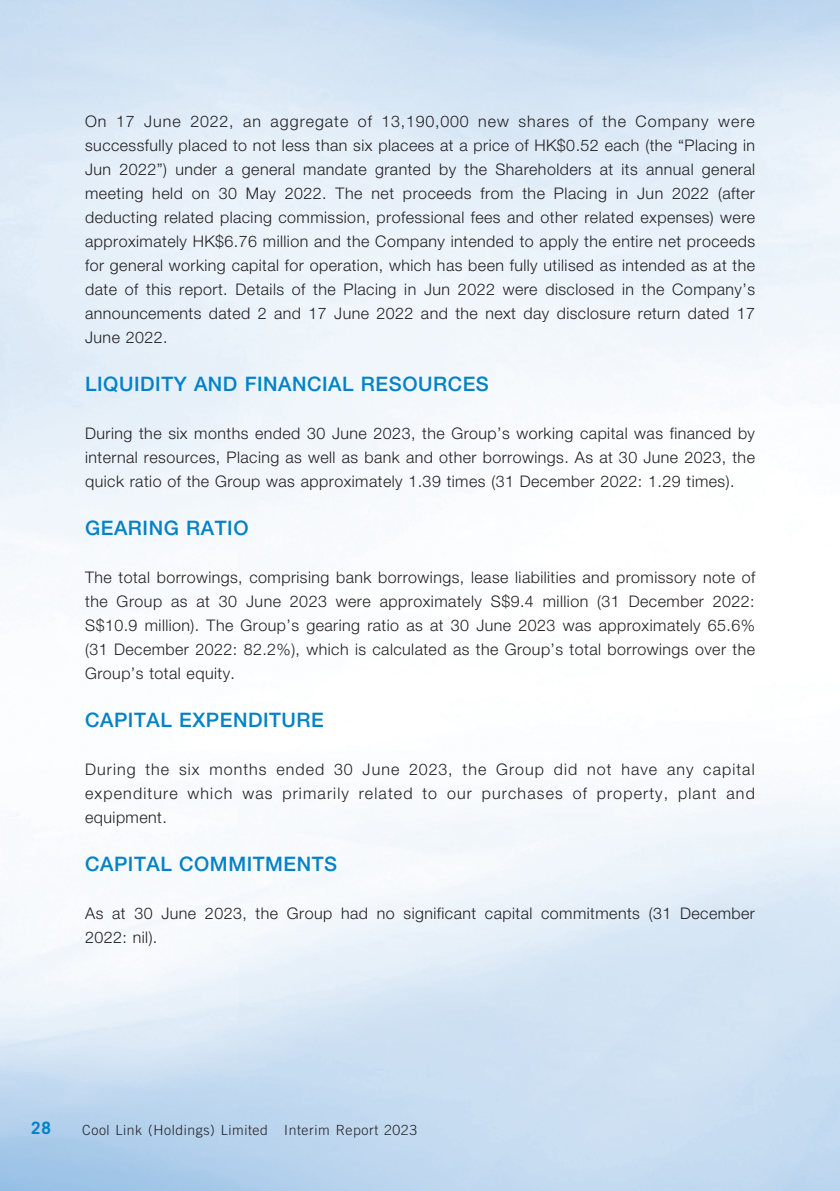
<style>
.page{position:relative;width:840px;height:1191px;background:#fff}
.page>*{position:absolute;margin:0;border:0;box-sizing:border-box;transform-origin:0 0}
.t1{font:500 20px "Helvetica Neue LT Std";letter-spacing:.03em;color:#0082c8}
.t2{font:700 17px "Trade Gothic LT Std";color:#0082c8}
.t3{font:300 16px/24px "Helvetica Neue LT Std";letter-spacing:.03em;color:#231f20;text-align:justify}
.t4{font:300 14px "Trade Gothic LT Std";letter-spacing:.04em;color:#231f20}
</style>
<div class="page">
<p class="t3" style="left:85px;top:109px;width:671px">On 17 June 2022, an aggregate of 13,190,000 new shares of the Company were successfully placed to not less than six placees at a price of HK$0.52 each (the “Placing in Jun 2022”) under a general mandate granted by the Shareholders at its annual general meeting held on 30 May 2022. The net proceeds from the Placing in Jun 2022 (after deducting related placing commission, professional fees and other related expenses) were approximately HK$6.76 million and the Company intended to apply the entire net proceeds for general working capital for operation, which has been fully utilised as intended as at the date of this report. Details of the Placing in Jun 2022 were disclosed in the Company’s announcements dated 2 and 17 June 2022 and the next day disclosure return dated 17<br>June 2022.</p>
<p class="t1" style="left:85px;top:372px;width:405px">LIQUIDITY AND FINANCIAL RESOURCES</p>
<p class="t3" style="left:85px;top:421px;width:671px">During the six months ended 30 June 2023, the Group’s working capital was financed by internal resources, Placing as well as bank and other borrowings. As at 30 June 2023, the quick ratio of the Group was approximately 1.39 times (31 December 2022: 1.29 times).</p>
<p class="t1" style="left:85px;top:516px;width:165px">GEARING RATIO</p>
<p class="t3" style="left:85px;top:565px;width:671px">The total borrowings, comprising bank borrowings, lease liabilities and promissory note of the Group as at 30 June 2023 were approximately S$9.4 million (31 December 2022:<br>S$10.9 million). The Group’s gearing ratio as at 30 June 2023 was approximately 65.6% (31 December 2022: 82.2%), which is calculated as the Group’s total borrowings over the Group’s total equity.</p>
<p class="t1" style="left:85px;top:708px;width:240px">CAPITAL EXPENDITURE</p>
<p class="t3" style="left:85px;top:757px;width:671px">During the six months ended 30 June 2023, the Group did not have any capital expenditure which was primarily related to our purchases of property, plant and equipment.</p>
<p class="t1" style="left:85px;top:852px;width:253px">CAPITAL COMMITMENTS</p>
<p class="t3" style="left:85px;top:901px;width:671px">As at 30 June 2023, the Group had no significant capital commitments (31 December<br>2022: nil).</p>
<p class="t2" style="left:31px;top:1117px;width:21px">28</p>
<p class="t4" style="left:82px;top:1121px;width:336px">Cool Link (Holdings) Limited Interim Report 2023</p>
</div>
